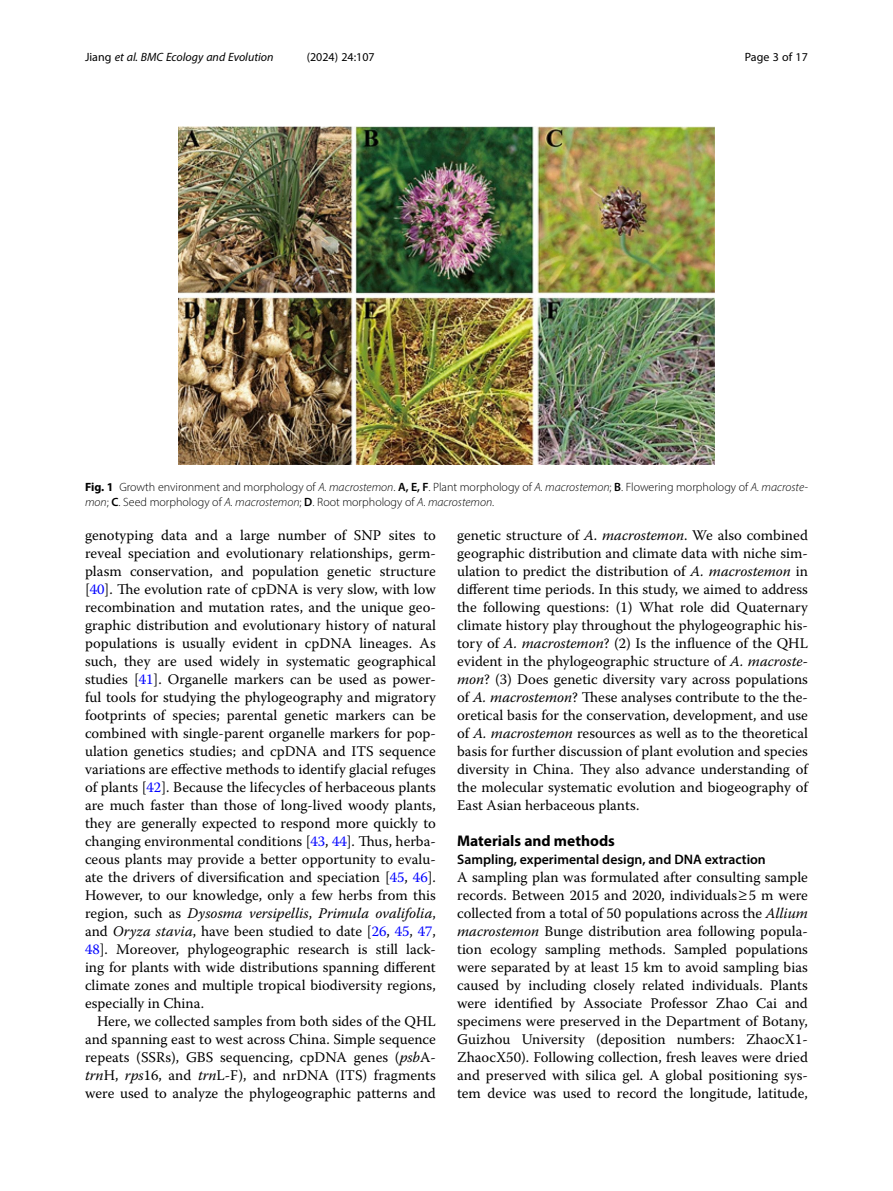
<style>
.page{position:relative;width:893px;height:1191px;background:#fff}
.page>*{position:absolute;margin:0;border:0;box-sizing:border-box;transform-origin:0 0}
.Head_1{font:700 15.45px "Myriad Pro";color:#000}
.Body_Text_Indent{font:14.7px/18px "Warnock Pro";color:#000;text-align:justify}
.Body_Text{font:14.7px/18px "Warnock Pro";color:#000;text-align:justify}
.Head_2_After_1{font:600 13.8px "Myriad Pro";color:#000}
.Figure_Caption{font:300 12px/15px "Myriad Pro";color:#000}
.t1{font:italic 12px "Myriad Pro";color:#000}
.t2{font:12px "Myriad Pro";color:#000}
.s1{font-style:normal}
.s2{font-weight:700}
.s3{font-style:italic}
.s4{font-weight:600}
.s5{color:#00f}
</style>
<div class="page">
<img style="left:178px;top:126px;width:536px;height:338px">
<p class="t1" style="left:85px;top:50px;width:190px"><span class="s1">Jiang</span> et al. BMC Ecology and Evolution</p>
<p class="t2" style="left:307px;top:50px;width:70px">(2024) 24:107</p>
<p class="t2" style="left:745px;top:50px;width:65px">Page 3 of 17</p>
<p class="Figure_Caption" style="left:85px;top:479px;width:724px"><span class="s2">Fig. 1</span> Growth environment and morphology of <span class="s3">A. macrostemon</span>. <span class="s4">A, E, F</span>. Plant morphology of <span class="s3">A. macrostemon</span>; <span class="s4">B</span>. Flowering morphology of <span class="s3">A. macroste&shy;mon</span>; <span class="s4">C</span>. Seed morphology of <span class="s3">A. macrostemon</span>; <span class="s4">D</span>. Root morphology of <span class="s3">A. macrostemon.</span></p>
<p class="Body_Text_Indent" style="left:85px;top:526px;width:352px">genotyping data and a large number of SNP sites to reveal speciation and evolutionary relationships, germ&shy;plasm conservation, and population genetic structure [<span class="s5">40</span>]. The evolution rate of cpDNA is very slow, with low recombination and mutation rates, and the unique geo&shy;graphic distribution and evolutionary history of natural populations is usually evident in cpDNA lineages. As such, they are used widely in systematic geographical studies [<span class="s5">41</span>]. Organelle markers can be used as power&shy;ful tools for studying the phylogeography and migratory footprints of species; parental genetic markers can be combined with single-parent organelle markers for pop&shy;ulation genetics studies; and cpDNA and ITS sequence variations are effective methods to identify glacial refuges of plants [<span class="s5">42</span>]. Because the lifecycles of herbaceous plants are much faster than those of long-lived woody plants, they are generally expected to respond more quickly to changing environmental conditions [<span class="s5">43</span>, <span class="s5">44</span>]. Thus, herba&shy;ceous plants may provide a better opportunity to evalu&shy;ate the drivers of diversification and speciation [<span class="s5">45</span>, <span class="s5">46</span>].<br>However, to our knowledge, only a few herbs from this region, such as <span class="s3">Dysosma versipellis</span>, <span class="s3">Primula ovalifolia</span>, and <span class="s3">Oryza stavia</span>, have been studied to date [<span class="s5">26</span>, <span class="s5">45</span>, <span class="s5">47</span>, <span class="s5">48</span>]. Moreover, phylogeographic research is still lack&shy;ing for plants with wide distributions spanning different climate zones and multiple tropical biodiversity regions, especially in China.</p>
<p class="Body_Text_Indent" style="left:85px;top:1012px;width:352px;text-indent:12px">Here, we collected samples from both sides of the QHL and spanning east to west across China. Simple sequence repeats (SSRs), GBS sequencing, cpDNA genes (<span class="s3">psb</span>A&shy;<span class="s3">trn</span>H, <span class="s3">rps</span>16, and <span class="s3">trn</span>L-F), and nrDNA (ITS) fragments were used to analyze the phylogeographic patterns and</p>
<p class="Body_Text_Indent" style="left:457px;top:526px;width:352px">genetic structure of <span class="s3">A</span>. <span class="s3">macrostemon</span>. We also combined geographic distribution and climate data with niche sim&shy;ulation to predict the distribution of <span class="s3">A. macrostemon</span> in different time periods. In this study, we aimed to address the following questions: (1) What role did Quaternary climate history play throughout the phylogeographic his&shy;tory of <span class="s3">A. macrostemon</span>? (2) Is the influence of the QHL evident in the phylogeographic structure of <span class="s3">A. macroste&shy;mon</span>? (3) Does genetic diversity vary across populations of <span class="s3">A. macrostemon</span>? These analyses contribute to the the&shy;oretical basis for the conservation, development, and use of <span class="s3">A. macrostemon</span> resources as well as to the theoretical basis for further discussion of plant evolution and species diversity in China. They also advance understanding of the molecular systematic evolution and biogeography of East Asian herbaceous plants.</p>
<p class="Head_1" style="left:457px;top:831px;width:159px">Materials and methods</p>
<p class="Head_2_After_1" style="left:457px;top:851px;width:310px">Sampling, experimental design, and DNA extraction</p>
<p class="Body_Text" style="left:457px;top:868px;width:352px">A sampling plan was formulated after consulting sample records. Between 2015 and 2020, individuals≥5 m were collected from a total of 50 populations across the <span class="s3">Allium macrostemon</span> Bunge distribution area following popula&shy;tion ecology sampling methods. Sampled populations were separated by at least 15 km to avoid sampling bias caused by including closely related individuals. Plants were identified by Associate Professor Zhao Cai and specimens were preserved in the Department of Botany, Guizhou University (deposition numbers: ZhaocX1- ZhaocX50). Following collection, fresh leaves were dried and preserved with silica gel. A global positioning sys&shy;tem device was used to record the longitude, latitude,</p>
</div>
